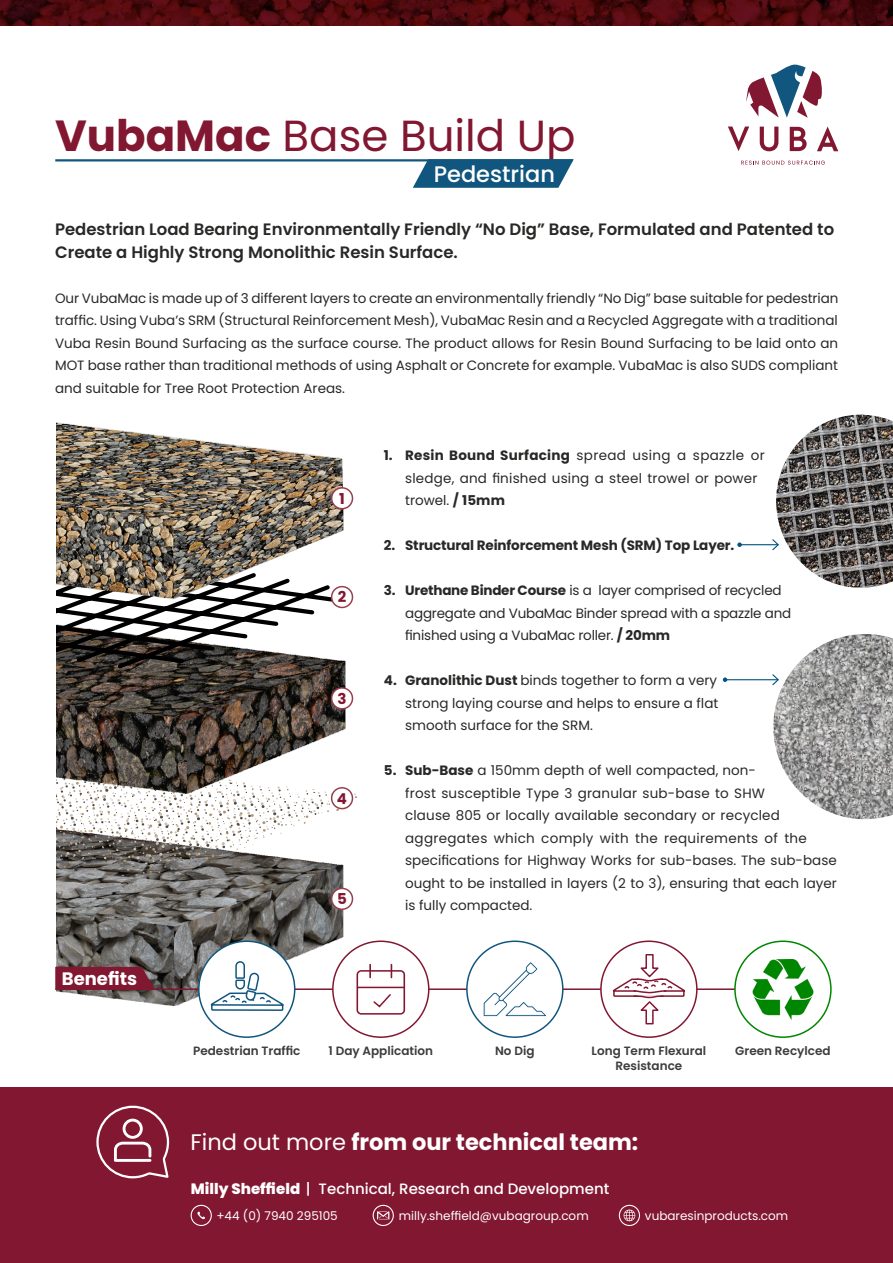
<style>
.page{position:relative;width:893px;height:1263px;background:#fff}
.page>*{position:absolute;margin:0;border:0;box-sizing:border-box;transform-origin:0 0}
.t1{font:43.5px "Poppins";color:#821731}
.t2{font:700 22.5px "Poppins";color:#fff}
.t3{font:500 22.5px "Poppins";color:#fff}
.t4{font:700 18px "Poppins";color:#fff}
.t5{font:600 16.5px/22.5px "Poppins";color:#282827}
.t6{font:500 15px "Poppins";color:#fff}
.t7{font:700 15px "Poppins";color:#821731}
.t8{font:13.5px/22.5px "Poppins";color:#282827}
.t9{font:700 13.5px "Poppins";letter-spacing:-.01em;color:#282827}
.t10{font:600 12px/15px "Poppins";color:#3c3c3b;text-align:center}
.t11{font:12px "Poppins";color:#fff}
.s1{font-weight:700}
.s2{font-weight:400}
.s3{font-weight:800}
</style>
<div class="page">
<img style="left:55px;top:876px;width:308px;height:137px">
<svg style="left:56px;top:802px;width:297px;height:74px"></svg>
<img style="left:56px;top:604px;width:301px;height:198px">
<svg style="left:56px;top:604px;width:290px;height:68px"></svg>
<img style="left:56px;top:422px;width:298px;height:182px">
<svg style="left:728px;top:127px;width:21px;height:24px"></svg>
<svg style="left:817px;top:127px;width:21px;height:24px"></svg>
<svg style="left:760px;top:127px;width:18px;height:24px"></svg>
<svg style="left:790px;top:127px;width:17px;height:24px"></svg>
<svg style="left:746px;top:65px;width:76px;height:53px"></svg>
<svg style="left:741px;top:161px;width:84px;height:4px"></svg>
<hr style="left:55px;top:159px;width:518px;height:2px;background:#10567e">
<svg style="left:413px;top:159px;width:161px;height:29px;background:#27668a"></svg>
<svg style="left:0;top:0;width:893px;height:26px;background:#4c0a0e"></svg>
<div style="left:332px;top:488px;width:20px;height:21px;background:#fff;border-radius:50%"></div>
<div style="left:331px;top:487px;width:22px;height:22px;border:2px solid #97404c;border-radius:50%"></div>
<div style="left:332px;top:587px;width:20px;height:20px;background:#fff;border-radius:50%"></div>
<div style="left:331px;top:586px;width:22px;height:22px;border:2px solid #97404c;border-radius:50%"></div>
<div style="left:332px;top:688px;width:20px;height:21px;background:#fff;border-radius:50%"></div>
<div style="left:331px;top:687px;width:22px;height:22px;border:2px solid #97404c;border-radius:50%"></div>
<div style="left:332px;top:788px;width:20px;height:21px;background:#fff;border-radius:50%"></div>
<div style="left:331px;top:787px;width:22px;height:22px;border:2px solid #97404c;border-radius:50%"></div>
<div style="left:332px;top:888px;width:20px;height:21px;background:#fff;border-radius:50%"></div>
<div style="left:331px;top:888px;width:22px;height:22px;border:2px solid #97404c;border-radius:50%"></div>
<hr style="left:740px;top:544px;width:38px;height:1px;background:#00547d">
<svg style="left:737px;top:542px;width:5px;height:5px"></svg>
<svg style="left:771px;top:414px;width:122px;height:174px"></svg>
<hr style="left:725px;top:679px;width:53px;height:1px;background:#00547d">
<svg style="left:723px;top:677px;width:4px;height:5px"></svg>
<svg style="left:762px;top:634px;width:131px;height:186px"></svg>
<div style="left:0;top:1087px;width:893px;height:176px;background:#821731"></div>
<svg style="left:96px;top:1105px;width:74px;height:74px"></svg>
<svg style="left:373px;top:1205px;width:21px;height:21px"></svg>
<svg style="left:191px;top:1205px;width:21px;height:21px"></svg>
<svg style="left:619px;top:1205px;width:21px;height:21px"></svg>
<svg style="left:55px;top:967px;width:100px;height:23px;background:#801c34"></svg>
<hr style="left:56px;top:988px;width:688px;height:2px;background:#821731">
<div style="left:333px;top:941px;width:96px;height:96px;background:#fff;border-radius:50%"></div>
<div style="left:332px;top:940px;width:97px;height:98px;border:2px solid #821731;border-radius:50%"></div>
<div style="left:467px;top:941px;width:96px;height:96px;background:#fff;border-radius:50%"></div>
<div style="left:466px;top:940px;width:98px;height:98px;border:2px solid #10567e;border-radius:50%"></div>
<div style="left:601px;top:941px;width:96px;height:96px;background:#fff;border-radius:50%"></div>
<div style="left:600px;top:940px;width:98px;height:98px;border:2px solid #821731;border-radius:50%"></div>
<svg style="left:612px;top:953px;width:74px;height:72px"></svg>
<svg style="left:356px;top:963px;width:50px;height:52px"></svg>
<svg style="left:483px;top:961px;width:63px;height:56px"></svg>
<div style="left:735px;top:941px;width:96px;height:96px;background:#fff;border-radius:50%"></div>
<div style="left:734px;top:940px;width:98px;height:98px;border:2px solid #008601;border-radius:50%"></div>
<img style="left:752px;top:959px;width:62px;height:60px">
<div style="left:199px;top:941px;width:96px;height:96px;background:#fff;border-radius:50%"></div>
<div style="left:198px;top:940px;width:97px;height:98px;border:2px solid #10567e;border-radius:50%"></div>
<svg style="left:210px;top:960px;width:75px;height:51px"></svg>
<h1 class="t1" style="left:55px;top:111px;width:522px"><span class="s1">VubaMac</span> Base Build Up</h1>
<h2 class="t3" style="left:434px;top:161px;width:123px">Pedestrian</h2>
<p class="t5" style="left:55px;top:218px;width:781px">Pedestrian Load Bearing Environmentally Friendly “No Dig” Base, Formulated and Patented to<br>Create a Highly Strong Monolithic Resin Surface.</p>
<p class="t8" style="left:55px;top:287px;width:785px;text-align:justify">Our VubaMac is made up of 3 different layers to create an environmentally friendly “No Dig” base suitable for pedestrian traffic. Using Vuba’s SRM (Structural Reinforcement Mesh), VubaMac Resin and a Recycled Aggregate with a traditional Vuba Resin Bound Surfacing as the surface course. The product allows for Resin Bound Surfacing to be laid onto an MOT base rather than traditional methods of using Asphalt or Concrete for example. VubaMac is also SUDS compliant and suitable for Tree Root Protection Areas.</p>
<h3 class="t4" style="left:62px;top:968px;width:77px">Benefits</h3>
<p class="t7" style="left:339px;top:490px;width:7px">1</p>
<p class="t7" style="left:338px;top:588px;width:10px">2</p>
<p class="t7" style="left:337px;top:690px;width:11px">3</p>
<p class="t7" style="left:337px;top:789px;width:12px">4</p>
<p class="t7" style="left:337px;top:890px;width:11px">5</p>
<p class="t8" style="left:405px;top:444px;width:361px;text-indent:-21px"><span class="s1">1. Resin Bound Surfacing</span> spread using a spazzle or sledge, and finished using a steel trowel or power trowel. <span class="s1">/ 15mm</span></p>
<p class="t9" style="left:384px;top:538px;width:352px">2. Structural Reinforcement Mesh (SRM) Top Layer.</p>
<p class="t8" style="left:405px;top:579px;width:388px;text-indent:-21px"><span class="s1">3. Urethane Binder Course</span> is a layer comprised of recycled aggregate and VubaMac Binder spread with a spazzle and finished using a VubaMac roller. <span class="s1">/ 20mm</span></p>
<p class="t8" style="left:405px;top:669px;width:315px;text-align:justify;text-indent:-21px"><span class="s1">4. Granolithic Dust</span> binds together to form a very strong laying course and helps to ensure a flat smooth surface for the SRM.</p>
<p class="t8" style="left:405px;top:759px;width:433px;text-indent:-21px"><span class="s1">5. Sub-Base</span> a 150mm depth of well compacted, non-<br>frost susceptible Type 3 granular sub-base to SHW<br>clause 805 or locally available secondary or recycled aggregates which comply with the requirements of the specifications for Highway Works for sub-bases. The sub-base ought to be installed in layers (2 to 3), ensuring that each layer is fully compacted.</p>
<p class="t10" style="left:193px;top:1043px;width:109px">Pedestrian Traffic</p>
<p class="t10" style="left:329px;top:1043px;width:106px">1 Day Application</p>
<p class="t10" style="left:495px;top:1043px;width:41px">No Dig</p>
<p class="t10" style="left:592px;top:1043px;width:116px">Long Term Flexural<br>Resistance</p>
<p class="t10" style="left:735px;top:1043px;width:97px">Green Recylced</p>
<h2 class="t2" style="left:191px;top:1129px;width:449px"><span class="s2">Find out more</span> from our technical team:</h2>
<p class="t6" style="left:191px;top:1180px;width:420px"><span class="s3">Milly Sheffield</span> | Technical, Research and Development</p>
<p class="t11" style="left:216px;top:1208px;width:123px">+44 (0) 7940 295105</p>
<p class="t11" style="left:399px;top:1208px;width:191px">milly.sheffield@vubagroup.com</p>
<p class="t11" style="left:645px;top:1208px;width:145px">vubaresinproducts.com</p>
</div>
